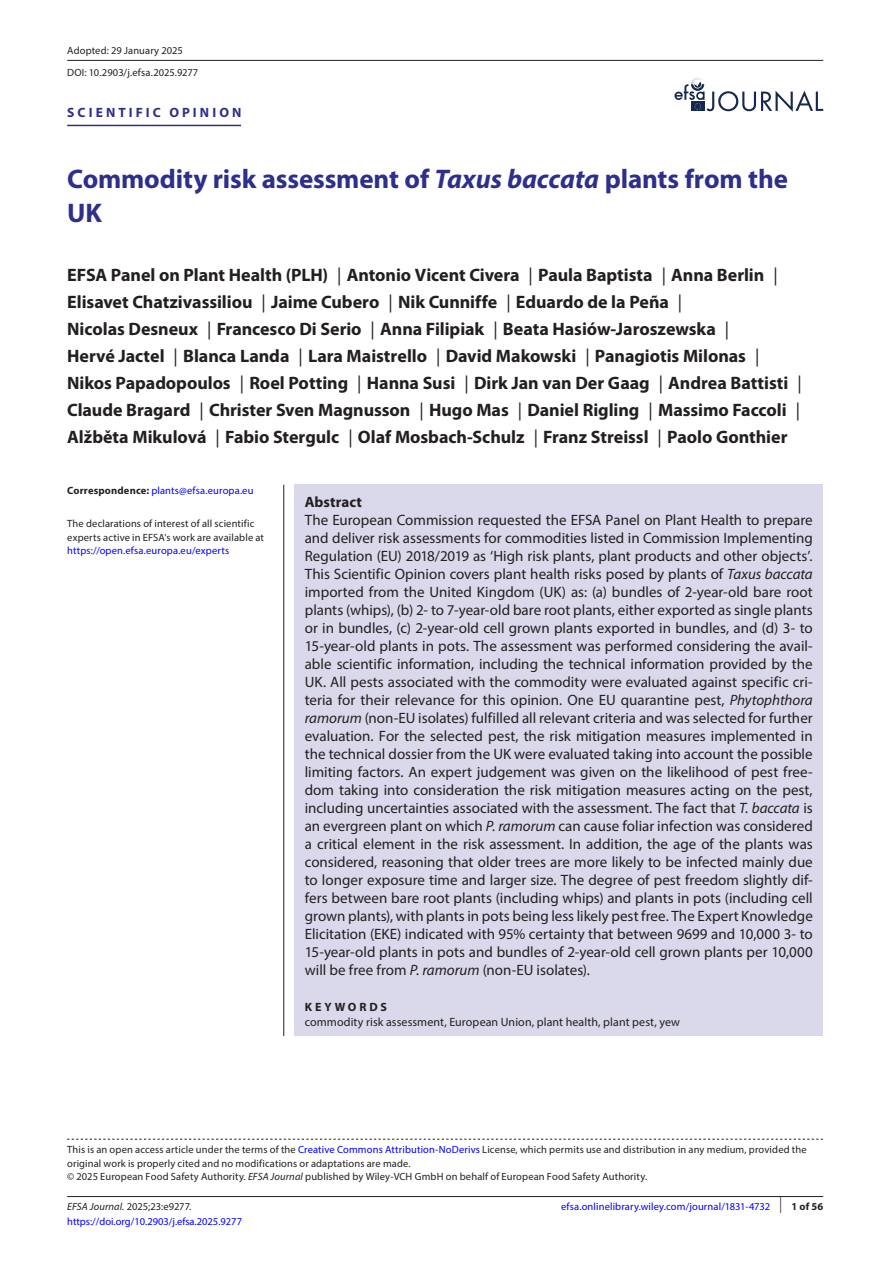
<style>
.page{position:relative;width:893px;height:1263px;background:#fff}
.page>*{position:absolute;margin:0;border:0;box-sizing:border-box;transform-origin:0 0}
.t1{font:700 27px/34.5px "Myriad Pro";letter-spacing:-.005em;color:#2e2e8d}
.t2{font:700 18px/27px "Myriad Pro";letter-spacing:-.005em;color:#231f20}
.t3{font:15px/18px "Myriad Pro";color:#231f20;text-align:justify}
.t4{font:700 15px "Myriad Pro";color:#231f20}
.t5{font:700 13.5px "Myriad Pro";letter-spacing:.23em;color:#2e2e8d}
.t6{font:12px "Myriad Pro";letter-spacing:.005em;color:#231f20}
.t7{font:700 12px "Myriad Pro";letter-spacing:.24em;color:#231f20}
.t8{font:10.5px/13.5px "Myriad Pro";letter-spacing:.01em;color:#231f20}
.t9{font:10.5px "Myriad Pro";letter-spacing:.01em;color:#00f}
.t10{font:700 10.5px "Myriad Pro";color:#231f20}
.s1{font-style:italic}
.s2{font-weight:400}
.s3{font-weight:700;color:#231f20}
.s4{color:#00f}
</style>
<div class="page">
<hr style="left:67px;top:1196px;width:756px;height:1px;background:#231f20">
<svg style="left:674px;top:78px;width:149px;height:34px"></svg>
<hr style="left:67px;top:125px;width:174px;height:1px;background:#2e2e8d">
<hr style="left:67px;top:60px;width:756px;height:1px;background:#231f20">
<div style="left:294px;top:485px;width:529px;height:551px;background:#dad8eb"></div>
<hr style="left:283px;top:485px;width:1px;height:551px;background:#231f20">
<svg style="left:67px;top:1139px;width:756px;height:1px"></svg>
<p class="t8" style="left:67px;top:39px;width:133px;line-height:22px">Adopted: 29 January 2025<br>DOI: 10.2903/j.efsa.2025.9277</p>
<p class="t5" style="left:67px;top:104px;width:176px">SCIENTIFIC OPINION</p>
<h1 class="t1" style="left:67px;top:160px;width:722px">Commodity risk assessment of <span class="s1">Taxus baccata</span> plants from the<br>UK</h1>
<p class="t2" style="left:67px;top:261px;width:736px">EFSA Panel on Plant Health (PLH) <span class="s2">|</span> Antonio Vicent Civera <span class="s2">|</span> Paula Baptista <span class="s2">|</span> Anna Berlin <span class="s2">| </span>Elisavet Chatzivassiliou <span class="s2">|</span> Jaime Cubero <span class="s2">|</span> Nik Cunniffe <span class="s2">|</span> Eduardo de la Peña <span class="s2">|<br></span>Nicolas Desneux <span class="s2">|</span> Francesco Di Serio <span class="s2">|</span> Anna Filipiak <span class="s2">|</span> Beata Hasiów-Jaroszewska <span class="s2">|<br></span>Hervé Jactel <span class="s2">|</span> Blanca Landa <span class="s2">|</span> Lara Maistrello <span class="s2">|</span> David Makowski <span class="s2">|</span> Panagiotis Milonas <span class="s2">| </span>Nikos Papadopoulos <span class="s2">|</span> Roel Potting <span class="s2">|</span> Hanna Susi <span class="s2">|</span> Dirk Jan van Der Gaag <span class="s2">|</span> Andrea Battisti <span class="s2">| </span>Claude Bragard <span class="s2">|</span> Christer Sven Magnusson <span class="s2">|</span> Hugo Mas <span class="s2">|</span> Daniel Rigling <span class="s2">|</span> Massimo Faccoli <span class="s2">| </span>Alžběta Mikulová <span class="s2">|</span> Fabio Stergulc <span class="s2">|</span> Olaf Mosbach-Schulz <span class="s2">|</span> Franz Streissl <span class="s2">|</span> Paolo Gonthier</p>
<p class="t9" style="left:67px;top:484px;width:188px"><span class="s3">Correspondence:</span> plants@efsa.europa.eu</p>
<p class="t8" style="left:67px;top:517px;width:198px">The declarations of interest of all scientific experts active in EFSA's work are available at</p>
<p class="t9" style="left:67px;top:544px;width:164px">https://open.efsa.europa.eu/experts</p>
<p class="t4" style="left:305px;top:492px;width:59px">Abstract</p>
<p class="t3" style="left:305px;top:510px;width:510px">The European Commission requested the EFSA Panel on Plant Health to prepare and deliver risk assessments for commodities listed in Commission Implementing Regulation (EU) 2018/2019 as ‘High risk plants, plant products and other objects’.<br>This Scientific Opinion covers plant health risks posed by plants of <span class="s1">Taxus baccata </span>imported from the United Kingdom (UK) as: (a) bundles of 2-year-old bare root plants (whips), (b) 2- to 7-year-old bare root plants, either exported as single plants or in bundles, (c) 2-year-old cell grown plants exported in bundles, and (d) 3- to 15-year-old plants in pots. The assessment was performed considering the avail&shy;able scientific information, including the technical information provided by the UK. All pests associated with the commodity were evaluated against specific cri&shy;teria for their relevance for this opinion. One EU quarantine pest, <span class="s1">Phytophthora ramorum</span> (non-EU isolates) fulfilled all relevant criteria and was selected for further evaluation. For the selected pest, the risk mitigation measures implemented in the technical dossier from the UK were evaluated taking into account the possible limiting factors. An expert judgement was given on the likelihood of pest free&shy;dom taking into consideration the risk mitigation measures acting on the pest, including uncertainties associated with the assessment. The fact that <span class="s1">T. baccata</span> is an evergreen plant on which <span class="s1">P. ramorum</span> can cause foliar infection was considered a critical element in the risk assessment. In addition, the age of the plants was considered, reasoning that older trees are more likely to be infected mainly due to longer exposure time and larger size. The degree of pest freedom slightly dif&shy;fers between bare root plants (including whips) and plants in pots (including cell grown plants), with plants in pots being less likely pest free. The Expert Knowledge Elicitation (EKE) indicated with 95% certainty that between 9699 and 10,000 3- to 15-year-old plants in pots and bundles of 2-year-old cell grown plants per 10,000 will be free from <span class="s1">P. ramorum</span> (non-EU isolates).</p>
<p class="t7" style="left:305px;top:999px;width:84px">KEYWORDS</p>
<p class="t6" style="left:305px;top:1014px;width:377px">commodity risk assessment, European Union, plant health, plant pest, yew</p>
<p class="t8" style="left:67px;top:1142px;width:741px">This is an open access article under the terms of the <span class="s4">Creative Commons Attribution-NoDerivs</span> License, which permits use and distribution in any medium, provided the original work is properly cited and no modifications or adaptations are made.<br>© 2025 European Food Safety Authority. <span class="s1">EFSA Journal</span> published by Wiley-VCH GmbH on behalf of European Food Safety Authority.</p>
<p class="t8" style="left:67px;top:1200px;width:126px"><span class="s1">EFSA Journal.</span> 2025;23:e9277.</p>
<p class="t10" style="left:779px;top:1200px;width:45px"><sup>|</sup> 1 of 56</p>
<p class="t9" style="left:67px;top:1215px;width:176px">https://doi.org/10.2903/j.efsa.2025.9277</p>
<p class="t9" style="left:561px;top:1200px;width:211px">efsa.onlinelibrary.wiley.com/journal/1831-4732</p>
</div>
